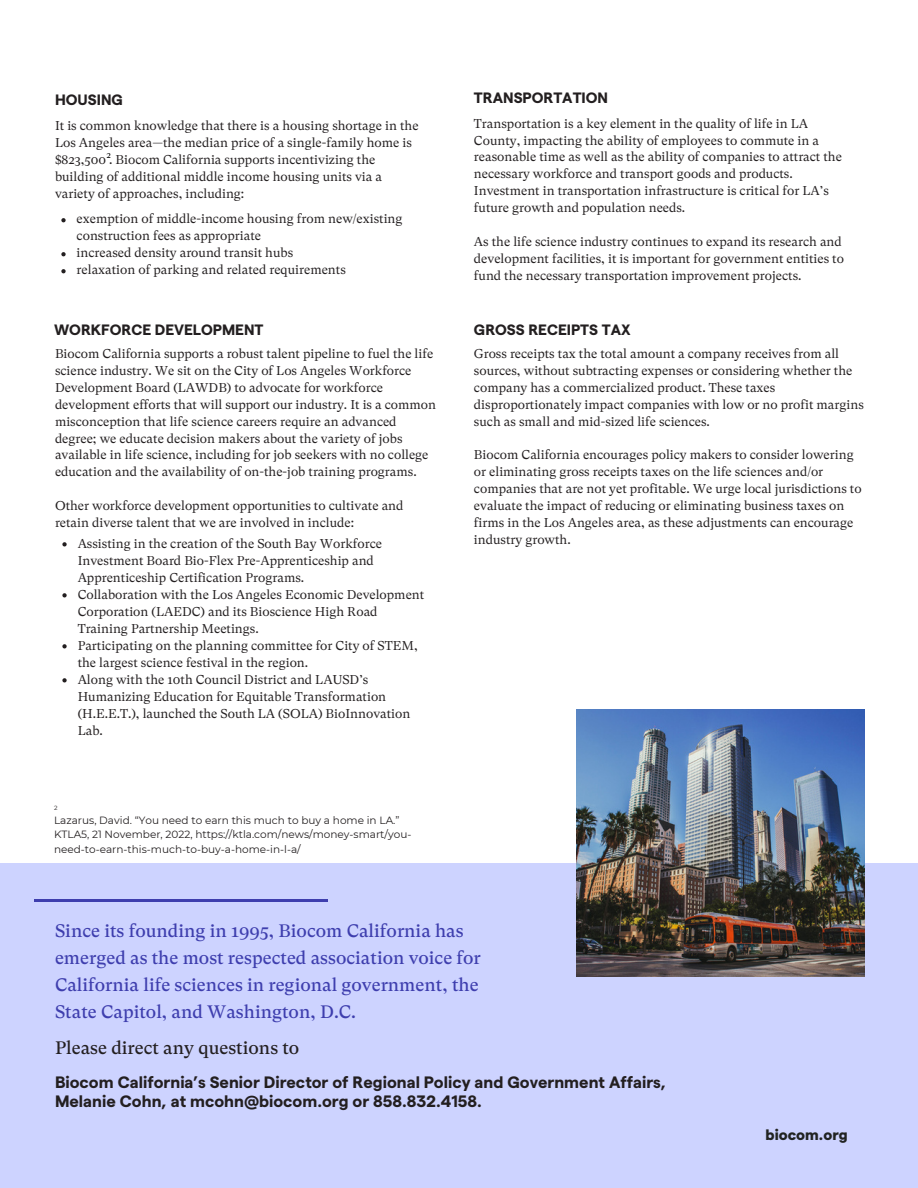
<style>
.page{position:relative;width:918px;height:1188px;background:#fff}
.page>*{position:absolute;margin:0;border:0;box-sizing:border-box;transform-origin:0 0}
.t1{font:18px/27px "GT Super Text";color:#3e3eae}
.t2{font:18px "GT Super Text";color:#231f20}
.t3{font:700 16.5px/19.2px "Matter";color:#231f20}
.t4{font:700 15px "Matter";color:#231f20}
.t5{font:800 15px "Matter";color:#212322}
.t6{font:12.75px/16.8px "GT Super Text";color:#231f20}
.t7{font:10.5px/14.9px "Montserrat";color:#231f20}
.t8{font:9px "GT Super Text";color:#000}
.t9{font:6.15px "Montserrat";color:#231f20}
</style>
<div class="page">
<div style="left:0;top:864px;width:918px;height:324px;background:#cdd3ff"></div>
<hr style="left:34px;top:900px;width:294px;height:1px;background:#3e3eae">
<img style="left:577px;top:709px;width:288px;height:268px">
<svg style="left:61px;top:218px;width:5px;height:4px"></svg>
<svg style="left:61px;top:252px;width:5px;height:4px"></svg>
<svg style="left:61px;top:269px;width:5px;height:4px"></svg>
<svg style="left:62px;top:542px;width:5px;height:4px"></svg>
<svg style="left:62px;top:593px;width:5px;height:4px"></svg>
<svg style="left:62px;top:644px;width:5px;height:4px"></svg>
<svg style="left:62px;top:678px;width:5px;height:4px"></svg>
<p class="t4" style="left:55px;top:94px;width:69px">HOUSING</p>
<p class="t4" style="left:474px;top:92px;width:136px">TRANSPORTATION</p>
<p class="t6" style="left:55px;top:117px;width:365px">It is common knowledge that there is a housing shortage in the Los Angeles area—the median price of a single-family home is $823,500 . Biocom California supports incentivizing the building of additional middle income housing units via a variety of approaches, including:</p>
<p class="t8" style="left:107px;top:150px;width:6px">2</p>
<p class="t6" style="left:77px;top:211px;width:327px">exemption of middle-income housing from new/existing construction fees as appropriate<br>increased density around transit hubs<br>relaxation of parking and related requirements</p>
<p class="t4" style="left:54px;top:324px;width:211px">WORKFORCE DEVELOPMENT</p>
<p class="t6" style="left:55px;top:345px;width:383px">Biocom California supports a robust talent pipeline to fuel the life science industry. We sit on the City of Los Angeles Workforce Development Board (LAWDB) to advocate for workforce development efforts that will support our industry. It is a common misconception that life science careers require an advanced degree; we educate decision makers about the variety of jobs available in life science, including for job seekers with no college education and the availability of on-the-job training programs.</p>
<p class="t6" style="left:55px;top:497px;width:350px">Other workforce development opportunities to cultivate and retain diverse talent that we are involved in include:</p>
<p class="t6" style="left:78px;top:535px;width:348px">Assisting in the creation of the South Bay Workforce Investment Board Bio-Flex Pre-Apprenticeship and Apprenticeship Certification Programs.<br>Collaboration with the Los Angeles Economic Development Corporation (LAEDC) and its Bioscience High Road Training Partnership Meetings.<br>Participating on the planning committee for City of STEM, the largest science festival in the region.<br>Along with the 10th Council District and LAUSD’s Humanizing Education for Equitable Transformation (H.E.E.T.), launched the South LA (SOLA) BioInnovation Lab.</p>
<p class="t9" style="left:54px;top:804px;width:5px">2</p>
<p class="t7" style="left:54px;top:812px;width:359px">Lazarus, David. “You need to earn this much to buy a home in LA.”<br>KTLA5, 21 November, 2022, https://ktla.com/news/money-smart/you&shy;need-to-earn-this-much-to-buy-a-home-in-l-a/</p>
<p class="t6" style="left:474px;top:115px;width:369px">Transportation is a key element in the quality of life in LA County, impacting the ability of employees to commute in a reasonable time as well as the ability of companies to attract the necessary workforce and transport goods and products.<br>Investment in transportation infrastructure is critical for LA’s future growth and population needs.</p>
<p class="t6" style="left:474px;top:233px;width:372px">As the life science industry continues to expand its research and development facilities, it is important for government entities to fund the necessary transportation improvement projects.</p>
<p class="t4" style="left:474px;top:324px;width:158px">GROSS RECEIPTS TAX</p>
<p class="t6" style="left:474px;top:345px;width:391px">Gross receipts tax the total amount a company receives from all sources, without subtracting expenses or considering whether the company has a commercialized product. These taxes disproportionately impact companies with low or no profit margins such as small and mid-sized life sciences.</p>
<p class="t6" style="left:474px;top:447px;width:389px">Biocom California encourages policy makers to consider lowering or eliminating gross receipts taxes on the life sciences and/or companies that are not yet profitable. We urge local jurisdictions to evaluate the impact of reducing or eliminating business taxes on firms in the Los Angeles area, as these adjustments can encourage industry growth.</p>
<h1 class="t1" style="left:55px;top:917px;width:427px">Since its founding in 1995, Biocom California has emerged as the most respected association voice for California life sciences in regional government, the State Capitol, and Washington, D.C.</h1>
<h1 class="t2" style="left:55px;top:1037px;width:246px">Please direct any questions to</h1>
<p class="t3" style="left:55px;top:1075px;width:613px">Biocom California’s Senior Director of Regional Policy and Government Affairs,<br>Melanie Cohn, at mcohn@biocom.org or 858.832.4158.</p>
<p class="t5" style="left:766px;top:1129px;width:84px">biocom.org</p>
</div>
